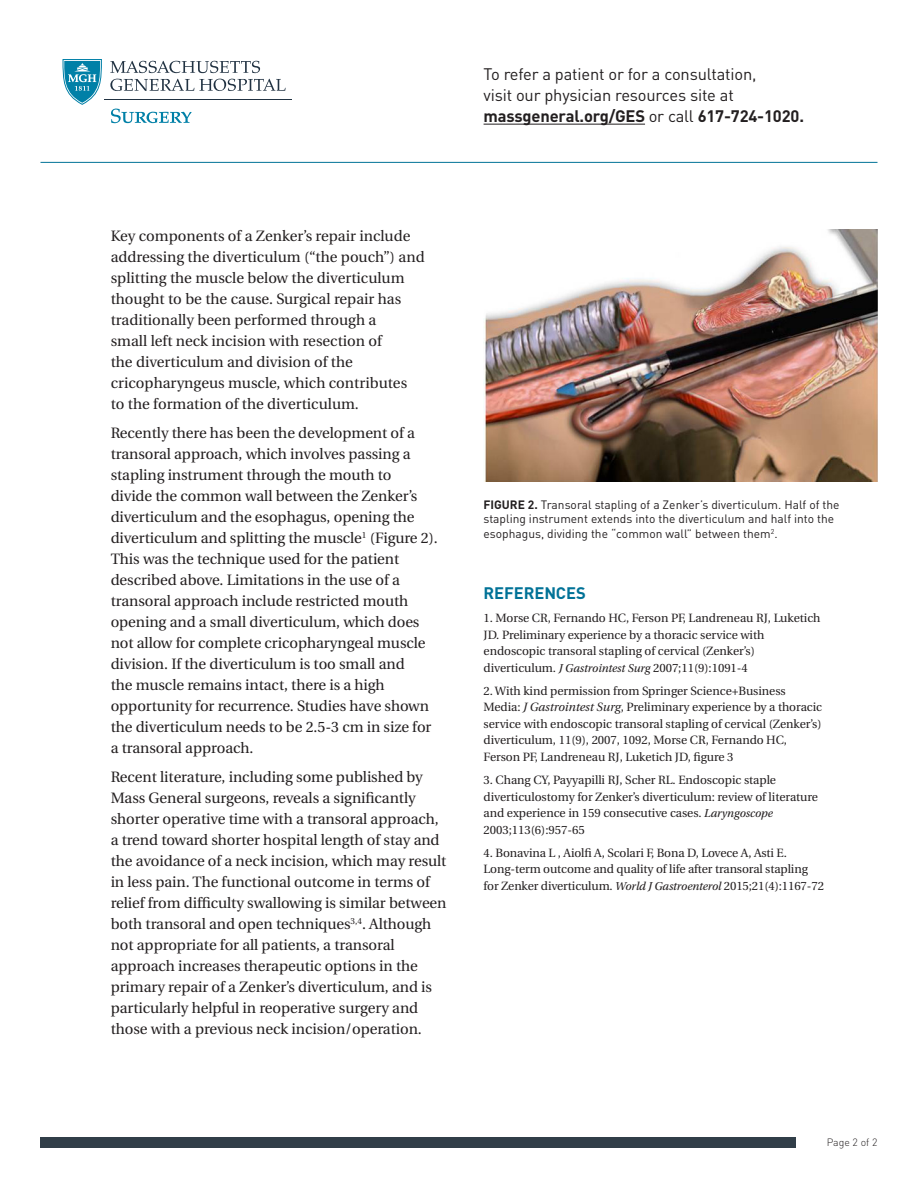
<style>
.page{position:relative;width:918px;height:1188px;background:#fff}
.page>*{position:absolute;margin:0;border:0;box-sizing:border-box;transform-origin:0 0}
.t1{font:16.5px/21px "DIN";letter-spacing:-.01em;color:#231f20}
.t2{font:700 16.5px "DIN";letter-spacing:-.005em;color:#007297}
.t3{font:15px/21px "Utopia";letter-spacing:-.005em;color:#231f20}
.t4{font:12px/16.5px "Utopia";letter-spacing:-.005em;color:#231f20}
.t5{font:12px/14.4px "DIN";color:#231f20}
.t6{font:300 10.5px "DIN";color:#231f20}
.s1{font-weight:700}
.s2{font-family:"Utopia Std";font-style:italic}
.s3{font-style:italic}
</style>
<div class="page">
<div style="left:40px;top:1137px;width:756px;height:11px;background:#313e48"></div>
<hr style="left:40px;top:162px;width:838px;height:1px;background:#007297">
<svg style="left:63px;top:59px;width:39px;height:46px"></svg>
<svg style="left:110px;top:79px;width:176px;height:12px"></svg>
<svg style="left:110px;top:61px;width:150px;height:12px"></svg>
<hr style="left:104px;top:99px;width:188px;height:1px;background:#213242">
<svg style="left:111px;top:109px;width:81px;height:14px"></svg>
<hr style="left:484px;top:124px;width:161px;height:1px;background:#231f20">
<img style="left:484px;top:230px;width:394px;height:252px">
<p class="t1" style="left:484px;top:64px;width:322px">To refer a patient or for a consultation,<br>visit our physician resources site at <span class="s1">massgeneral.org/GES</span> or call <span class="s1">617-724-1020.</span></p>
<p class="t3" style="left:111px;top:225px;width:315px">Key components of a Zenker’s repair include addressing the diverticulum (“the pouch”) and splitting the muscle below the diverticulum thought to be the cause. Surgical repair has traditionally been performed through a<br>small left neck incision with resection of<br>the diverticulum and division of the cricopharyngeus muscle, which contributes to the formation of the diverticulum.</p>
<p class="t3" style="left:111px;top:423px;width:329px">Recently there has been the development of a transoral approach, which involves passing a stapling instrument through the mouth to<br>divide the common wall between the Zenker’s diverticulum and the esophagus, opening the diverticulum and splitting the muscle<sup>1</sup> (Figure 2).<br>This was the technique used for the patient described above. Limitations in the use of a transoral approach include restricted mouth opening and a small diverticulum, which does not allow for complete cricopharyngeal muscle division. If the diverticulum is too small and<br>the muscle remains intact, there is a high opportunity for recurrence. Studies have shown the diverticulum needs to be 2.5-3 cm in size for a transoral approach.</p>
<p class="t3" style="left:111px;top:767px;width:337px">Recent literature, including some published by Mass General surgeons, reveals a significantly shorter operative time with a transoral approach, a trend toward shorter hospital length of stay and the avoidance of a neck incision, which may result in less pain. The functional outcome in terms of relief from difficulty swallowing is similar between both transoral and open techniques<sup>3,4</sup>. Although not appropriate for all patients, a transoral approach increases therapeutic options in the primary repair of a Zenker’s diverticulum, and is particularly helpful in reoperative surgery and those with a previous neck incision/operation.</p>
<p class="t5" style="left:484px;top:498px;width:357px"><span class="s1">FIGURE 2.</span> Transoral stapling of a Zenker’s diverticulum. Half of the stapling instrument extends into the diverticulum and half into the esophagus, dividing the “common wall” between them<sup>2</sup>.</p>
<p class="t2" style="left:484px;top:582px;width:104px">REFERENCES</p>
<p class="t4" style="left:484px;top:610px;width:338px">1. Morse CR, Fernando HC, Ferson PF, Landreneau RJ, Luketich JD. Preliminary experience by a thoracic service with endoscopic transoral stapling of cervical (Zenker’s) diverticulum. <span class="s2">J Gastrointest Surg</span> 2007;11(9):1091-4</p>
<p class="t4" style="left:484px;top:683px;width:340px">2. With kind permission from Springer Science+Business Media: <span class="s3">J Gastrointest Surg</span>, Preliminary experience by a thoracic service with endoscopic transoral stapling of cervical (Zenker’s) diverticulum, 11(9), 2007, 1092, Morse CR, Fernando HC, Ferson PF, Landreneau RJ, Luketich JD, figure 3</p>
<p class="t4" style="left:484px;top:772px;width:336px">3. Chang CY, Payyapilli RJ, Scher RL. Endoscopic staple diverticulostomy for Zenker’s diverticulum: review of literature and experience in 159 consecutive cases. <span class="s2">Laryngoscope </span>2003;113(6):957-65</p>
<p class="t4" style="left:484px;top:845px;width:342px">4. Bonavina L , Aiolfi A, Scolari F, Bona D, Lovece A, Asti E.<br>Long-term outcome and quality of life after transoral stapling for Zenker diverticulum. <span class="s2">World J Gastroenterol</span> 2015;21(4):1167-72</p>
<p class="t6" style="left:827px;top:1135px;width:52px">Page 2 of 2</p>
</div>
